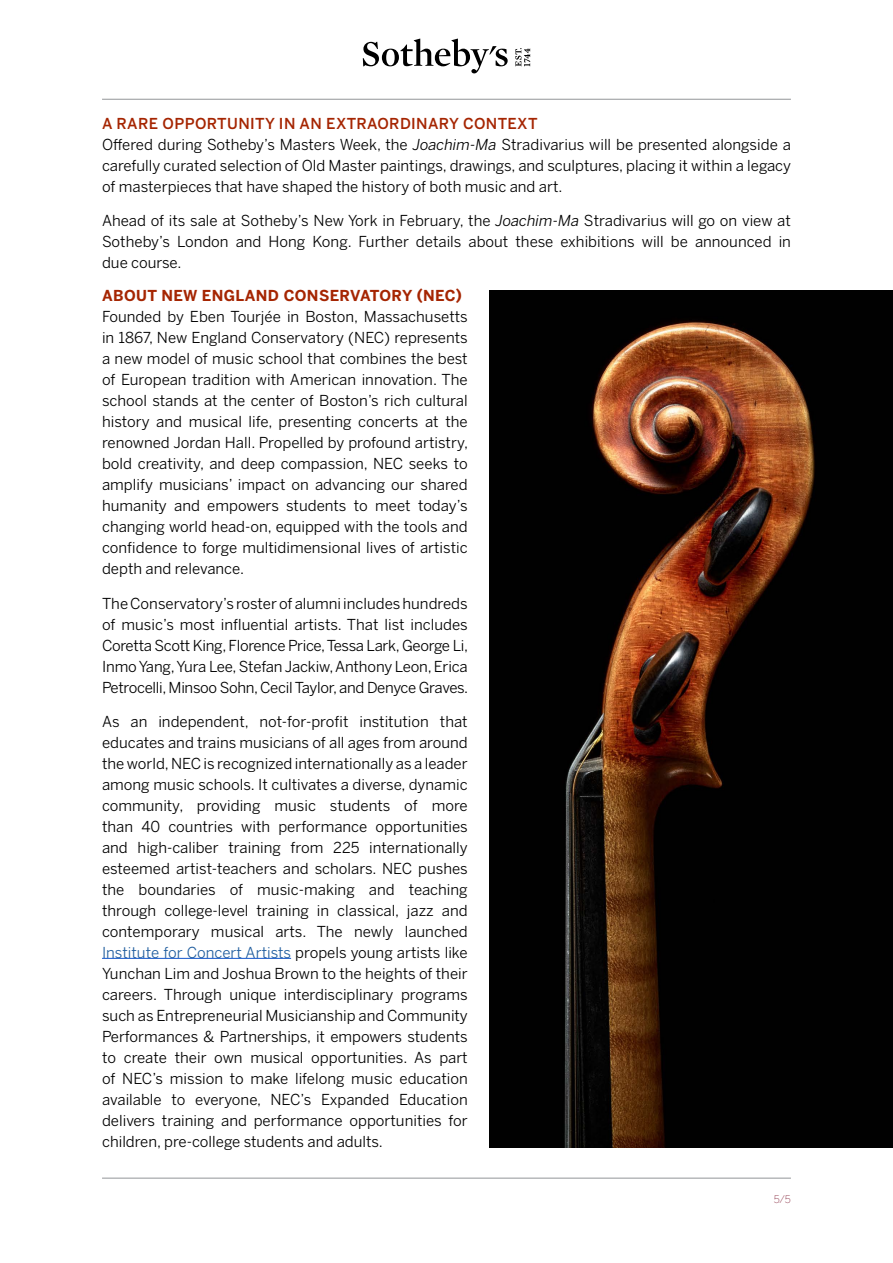
<style>
.page{position:relative;width:893px;height:1263px;background:#fff}
.page>*{position:absolute;margin:0;border:0;box-sizing:border-box;transform-origin:0 0}
.t1{font:15px/21px "Benton Sans";color:#000;text-align:justify}
.t2{font:700 15px "Benton Sans";letter-spacing:.025em;color:#a52502}
.t3{font:200 10.5px "Benton Sans";color:#801f35}
.s1{font-weight:500;color:#a52502}
.s2{font-style:italic}
.s3{color:#215e9e}
</style>
<div class="page">
<hr style="left:102px;top:1178px;width:689px;height:1px;background:#939598">
<hr style="left:102px;top:99px;width:689px;height:1px;background:#939598">
<svg style="left:515px;top:48px;width:15px;height:18px"></svg>
<svg style="left:363px;top:39px;width:145px;height:34px"></svg>
<hr style="left:102px;top:958px;width:189px;height:1px;background:#15c">
<img style="left:489px;top:290px;width:404px;height:857px">
<p class="t1" style="left:102px;top:113px;width:690px;text-align:left"><span class="s1">A RARE OPPORTUNITY IN AN EXTRAORDINARY CONTEXT<br></span>Offered during Sotheby’s Masters Week, the <span class="s2">Joachim-Ma</span> Stradivarius will be presented alongside a carefully curated selection of Old Master paintings, drawings, and sculptures, placing it within a legacy of masterpieces that have shaped the history of both music and art.</p>
<p class="t1" style="left:102px;top:210px;width:690px">Ahead of its sale at Sotheby’s New York in February, the <span class="s2">Joachim-Ma</span> Stradivarius will go on view at Sotheby’s London and Hong Kong. Further details about these exhibitions will be announced in due course.</p>
<p class="t2" style="left:102px;top:286px;width:361px">ABOUT NEW ENGLAND CONSERVATORY (NEC)</p>
<p class="t1" style="left:102px;top:306px;width:368px">Founded by Eben Tourjée in Boston, Massachusetts in 1867, New England Conservatory (NEC) represents a new model of music school that combines the best of European tradition with American innovation. The school stands at the center of Boston’s rich cultural history and musical life, presenting concerts at the renowned Jordan Hall. Propelled by profound artistry, bold creativity, and deep compassion, NEC seeks to amplify musicians’ impact on advancing our shared humanity and empowers students to meet today’s changing world head-on, equipped with the tools and confidence to forge multidimensional lives of artistic depth and relevance.</p>
<p class="t1" style="left:102px;top:593px;width:368px">The Conservatory’s roster of alumni includes hundreds of music’s most influential artists. That list includes Coretta Scott King, Florence Price, Tessa Lark, George Li, Inmo Yang, Yura Lee, Stefan Jackiw, Anthony Leon, Erica Petrocelli, Minsoo Sohn, Cecil Taylor, and Denyce Graves.</p>
<p class="t1" style="left:102px;top:711px;width:367px">As an independent, not-for-profit institution that educates and trains musicians of all ages from around the world, NEC is recognized internationally as a leader among music schools. It cultivates a diverse, dynamic community, providing music students of more than 40 countries with performance opportunities and high-caliber training from 225 internationally esteemed artist-teachers and scholars. NEC pushes the boundaries of music-making and teaching through college-level training in classical, jazz and contemporary musical arts. The newly launched <span class="s3">Institute for Concert Artists</span> propels young artists like Yunchan Lim and Joshua Brown to the heights of their careers. Through unique interdisciplinary programs such as Entrepreneurial Musicianship and Community Performances &amp; Partnerships, it empowers students to create their own musical opportunities. As part of NEC’s mission to make lifelong music education available to everyone, NEC’s Expanded Education delivers training and performance opportunities for children, pre-college students and adults.</p>
<p class="t3" style="left:774px;top:1193px;width:19px">5/5</p>
</div>
